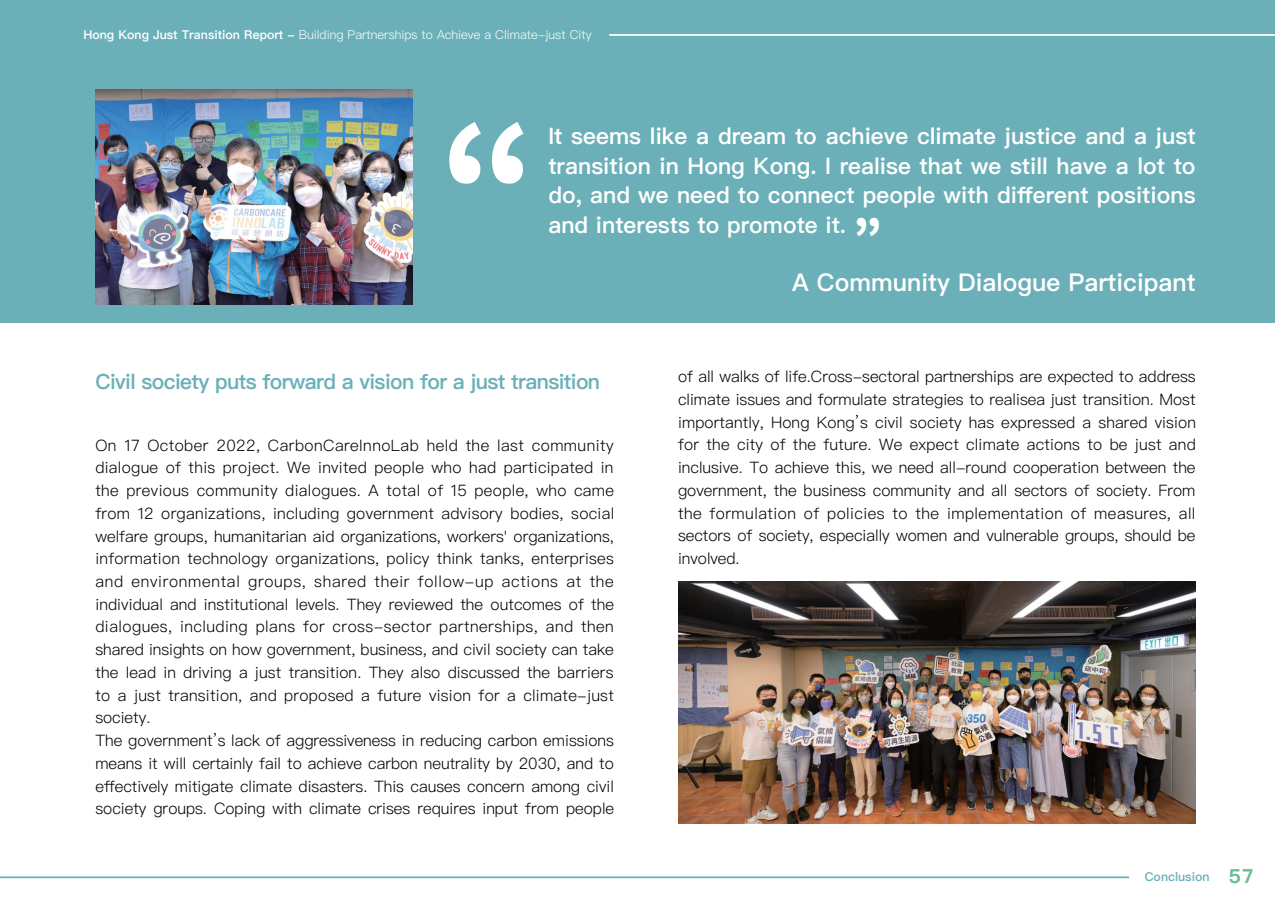
<style>
.page{position:relative;width:1275px;height:903px;background:#fff}
.page>*{position:absolute;margin:0;border:0;box-sizing:border-box;transform-origin:0 0}
.t1{font:152.25px "Gen Yo Gothic TW H";color:#fff}
.t2{font:45.5px "Gen Yo Gothic TW H";color:#fff}
.t3{font:600 24.5px "Ping Fang HK";color:#fff}
.t4{font:600 22.75px/29.8px "Ping Fang HK";color:#fff;text-align:justify}
.t5{font:600 21px "Ping Fang HK";letter-spacing:-.03em;color:#6bb0b8}
.t6{font:300 15.75px/22.8px "Ping Fang HK";letter-spacing:.01em;color:#000}
.t7{font:300 12.25px "Ping Fang HK";color:#fff}
.t8{font:600 12.25px "Ping Fang HK";color:#6bb0b8}
.s1{font-weight:600}
.s2{font-size:19.25px}
</style>
<div class="page">
<div style="left:0;top:0;width:1275px;height:322px;background:#6bb0b8"></div>
<img style="left:678px;top:581px;width:518px;height:242px">
<hr style="left:0;top:876px;width:1129px;height:2px;background:#6bb0b8">
<img style="left:95px;top:89px;width:317px;height:215px">
<hr style="left:609px;top:34px;width:666px;height:2px;background:#fff">
<p class="t7" style="left:84px;top:27px;width:510px"><span class="s1">Hong Kong Just Transition Report -</span> Building Partnerships to Achieve a Climate-just City</p>
<h1 class="t1" style="left:440px;top:99px;width:98px">“</h1>
<h3 class="t4" style="left:548px;top:121px;width:649px">It seems like a dream to achieve climate justice and a just transition in Hong Kong. I realise that we still have a lot to do, and we need to connect people with different positions and interests to promote it.</h3>
<h2 class="t2" style="left:853px;top:212px;width:30px">”</h2>
<h3 class="t3" style="left:792px;top:267px;width:405px">A Community Dialogue Participant</h3>
<h3 class="t5" style="left:95px;top:368px;width:506px">Civil society puts forward a vision for a just transition</h3>
<p class="t6" style="left:95px;top:433px;width:520px">On 17 October 2022, CarbonCareInnoLab held the last community dialogue of this project. We invited people who had participated in the previous community dialogues. A total of 15 people, who came from 12 organizations, including government advisory bodies, social welfare groups, humanitarian aid organizations, workers' organizations, information technology organizations, policy think tanks, enterprises and environmental groups, shared their follow-up actions at the individual and institutional levels. They reviewed the outcomes of the dialogues, including plans for cross-sector partnerships, and then shared insights on how government, business, and civil society can take the lead in driving a just transition. They also discussed the barriers to a just transition, and proposed a future vision for a climate-just society.<br>The government’s lack of aggressiveness in reducing carbon emissions means it will certainly fail to achieve carbon neutrality by 2030, and to effectively mitigate climate disasters. This causes concern among civil society groups. Coping with climate crises requires input from people</p>
<p class="t6" style="left:678px;top:365px;width:519px;text-align:justify">of all walks of life.Cross-sectoral partnerships are expected to address climate issues and formulate strategies to realisea just transition. Most importantly, Hong Kong’s civil society has expressed a shared vision for the city of the future. We expect climate actions to be just and inclusive. To achieve this, we need all-round cooperation between the government, the business community and all sectors of society. From the formulation of policies to the implementation of measures, all sectors of society, especially women and vulnerable groups, should be involved.</p>
<p class="t8" style="left:1145px;top:869px;width:110px">Conclusion <span class="s2">57</span></p>
</div>
